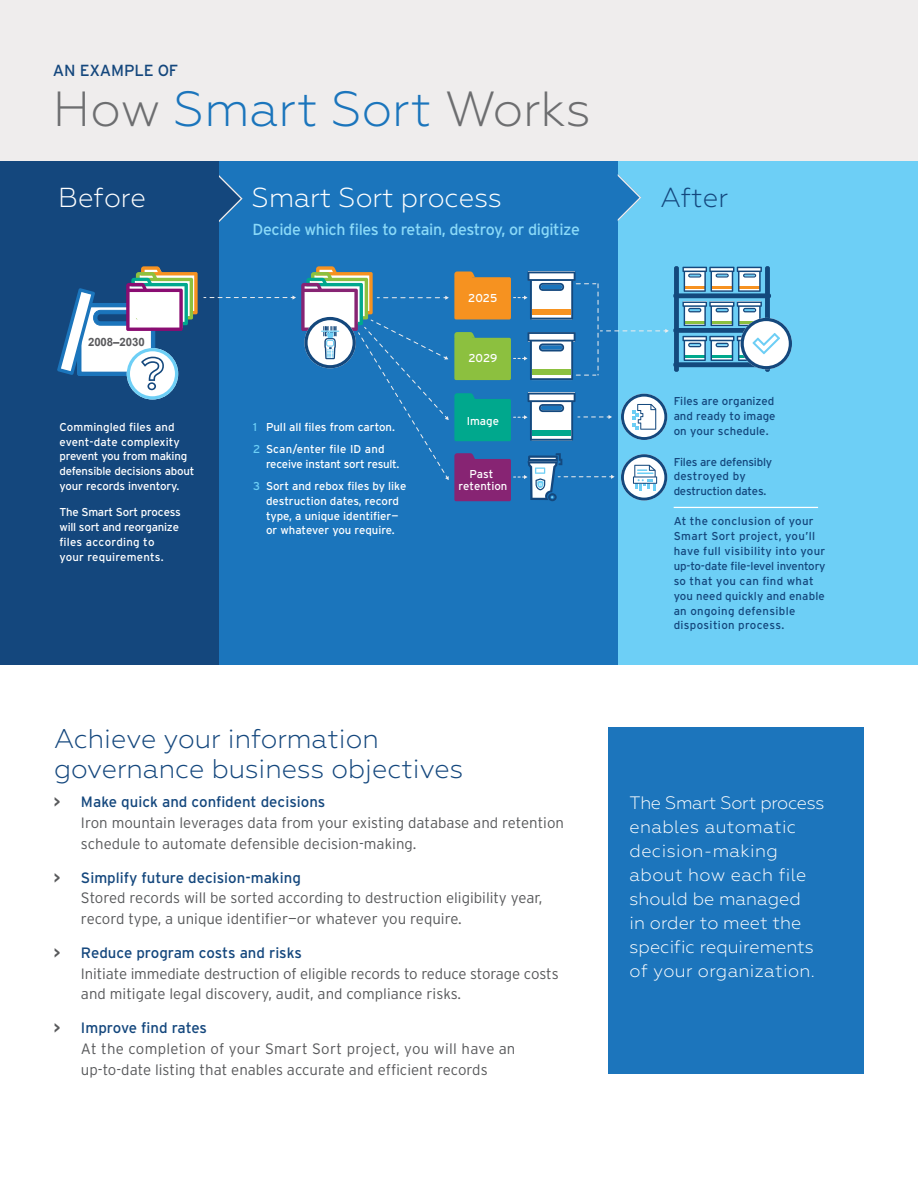
<style>
.page{position:relative;width:918px;height:1188px;background:#fff}
.page>*{position:absolute;margin:0;border:0;box-sizing:border-box;transform-origin:0 0}
.t1{font:300 49.35px "Geometria";color:#1b75bc}
.t2{font:300 27.45px "Geometria";color:#fff}
.t3{font:300 27.45px "Geometria";color:#14477d}
.t4{font:300 27px/30px "Geometria";color:#14477d}
.t5{font:300 18px/24px "Geometria";letter-spacing:.01em;color:#fff}
.t6{font:16.05px "Interstate";letter-spacing:-.025em;color:#8ad9f8}
.t7{font:16.05px "Interstate";color:#14477d}
.t8{font:300 15px/20.7px "Interstate";color:#58595b}
.t9{font:11.4px/14.9px "Interstate";letter-spacing:-.01em;color:#fff}
.t10{font:11.4px/14.9px "Interstate";letter-spacing:.03em;color:#14477d}
.t11{font:11.4px/14.9px "Interstate";letter-spacing:.01em;color:#14477d;text-align:justify}
.t12{font:11.4px/14.9px "Interstate";letter-spacing:-.02em;color:#14477d}
.t13{font:700 11.4px "Arial";letter-spacing:-.005em;color:#59595c}
.s1{color:#6d6e70}
.s2{color:#6dcff6}
.s3{font-weight:700}
.s4{font-weight:400;color:#14477d}
</style>
<div class="page">
<div style="left:615px;top:0;width:303px;height:664px;background:#6dcff6"></div>
<div style="left:0;top:0;width:221px;height:664px;background:#14477d"></div>
<div style="left:219px;top:0;width:399px;height:664px;background:#1b75bc"></div>
<div style="left:0;top:0;width:918px;height:161px;background:#efeded"></div>
<svg style="left:57px;top:266px;width:141px;height:134px"></svg>
<svg style="left:618px;top:174px;width:23px;height:47px"></svg>
<svg style="left:219px;top:175px;width:24px;height:47px"></svg>
<hr style="left:674px;top:507px;width:144px;height:1px;background:#fff">
<svg style="left:204px;top:266px;width:588px;height:235px"></svg>
<div style="left:608px;top:727px;width:256px;height:347px;background:#1c75bc"></div>
<p class="t7" style="left:53px;top:60px;width:127px">AN EXAMPLE OF</p>
<h1 class="t1" style="left:53px;top:81px;width:539px"><span class="s1">How</span> Smart Sort <span class="s1">Works</span></h1>
<h2 class="t2" style="left:252px;top:181px;width:252px">Smart Sort process</h2>
<h2 class="t2" style="left:58px;top:181px;width:89px">Before</h2>
<h2 class="t3" style="left:660px;top:181px;width:69px">After</h2>
<p class="t6" style="left:253px;top:219px;width:329px">Decide which files to retain, destroy, or digitize</p>
<p class="t13" style="left:88px;top:335px;width:58px">2008–2030</p>
<p class="t9" style="left:59px;top:419px;width:136px">Commingled files and event-date complexity prevent you from making defensible decisions about your records inventory.</p>
<p class="t9" style="left:59px;top:504px;width:123px">The Smart Sort process will sort and reorganize files according to your requirements.</p>
<p class="t9" style="left:253px;top:415px;width:143px;line-height:22.2px"><span class="s2">1</span> Pull all files from carton.<br><span class="s2">2</span> Scan/enter file ID and</p>
<p class="t9" style="left:253px;top:453px;width:155px;line-height:22.2px;text-align:center">receive instant sort result.<br><span class="s2">3</span> Sort and rebox files by like</p>
<p class="t9" style="left:266px;top:493px;width:135px;text-align:justify">destruction dates, record type, a unique identifier— or whatever you require.</p>
<p class="t9" style="left:468px;top:290px;width:31px">2025</p>
<p class="t9" style="left:468px;top:351px;width:31px">2029</p>
<p class="t9" style="left:467px;top:414px;width:34px">Image</p>
<p class="t9" style="left:458px;top:469px;width:50px;line-height:11.4px;text-align:center">Past retention</p>
<h3 class="t4" style="left:54px;top:724px;width:411px">Achieve your information governance business objectives</h3>
<p class="t8" style="left:81px;top:792px;width:485px;text-indent:-27px"><span class="s3">&gt;</span> <span class="s4">Make quick and confident decisions<br></span>Iron mountain leverages data from your existing database and retention schedule to automate defensible decision-making.</p>
<p class="t8" style="left:81px;top:867px;width:463px;text-indent:-27px"><span class="s3">&gt;</span> <span class="s4">Simplify future decision-making<br></span>Stored records will be sorted according to destruction eligibility year, record type, a unique identifier—or whatever you require.</p>
<p class="t8" style="left:81px;top:942px;width:479px;text-indent:-27px"><span class="s3">&gt;</span> <span class="s4">Reduce program costs and risks<br></span>Initiate immediate destruction of eligible records to reduce storage costs and mitigate legal discovery, audit, and compliance risks.</p>
<p class="t8" style="left:81px;top:1018px;width:436px;text-indent:-27px"><span class="s3">&gt;</span> <span class="s4">Improve find rates<br></span>At the completion of your Smart Sort project, you will have an up-to-date listing that enables accurate and efficient records</p>
<p class="t11" style="left:674px;top:394px;width:103px">Files are organized and ready to image on your schedule.</p>
<p class="t12" style="left:674px;top:454px;width:100px">Files are defensibly destroyed by destruction dates.</p>
<p class="t10" style="left:674px;top:514px;width:153px">At the conclusion of your<br>Smart Sort project, you’ll have full visibility into your up-to-date file-level inventory so that you can find what you need quickly and enable an ongoing defensible disposition process.</p>
<p class="t5" style="left:630px;top:791px;width:196px">The Smart Sort process enables automatic decision-making about how each file should be managed<br>in order to meet the specific requirements of your organization.</p>
</div>
